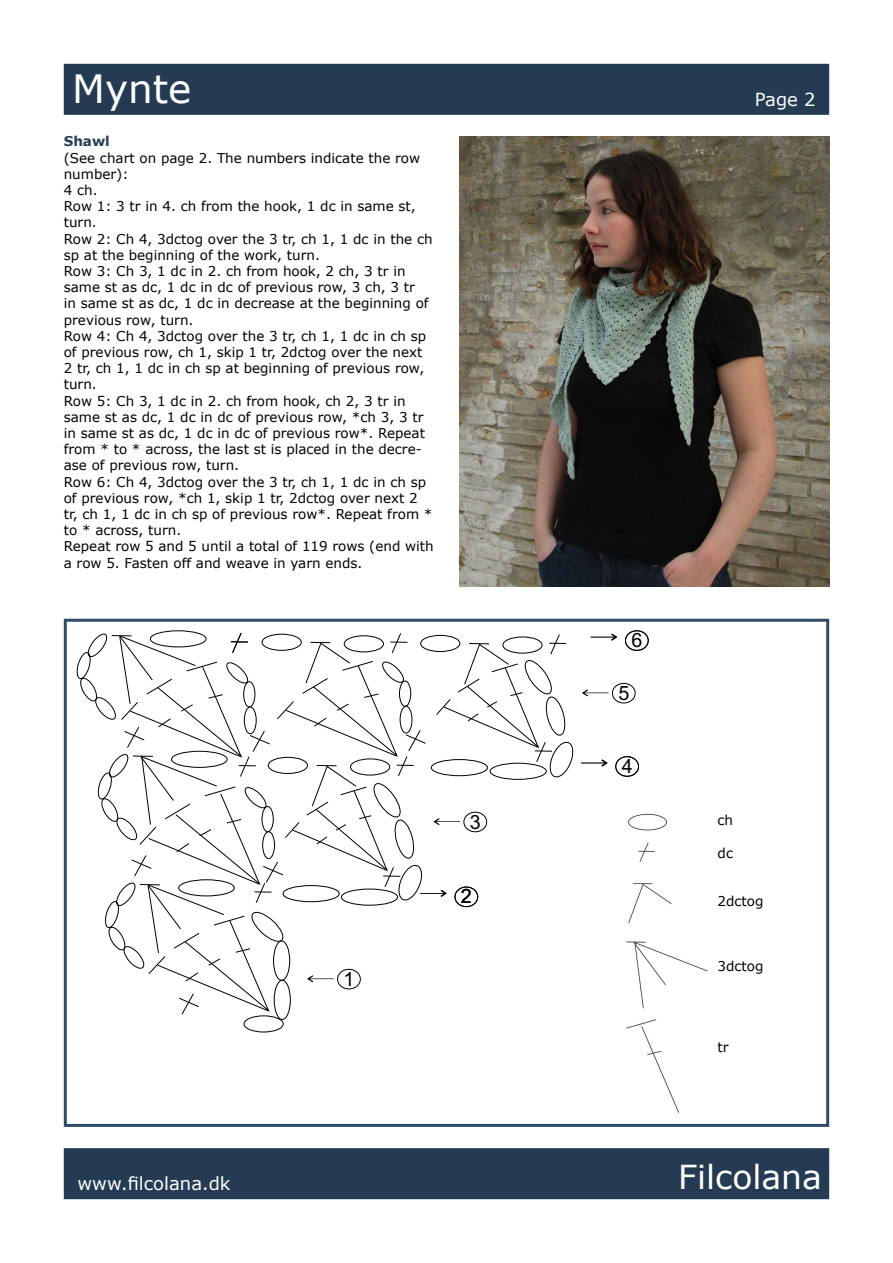
<style>
.page{position:relative;width:893px;height:1263px;background:#fff}
.page>*{position:absolute;margin:0;border:0;box-sizing:border-box;transform-origin:0 0}
.t1{font:39px "Verdana";color:#fff}
.t2{font:33px "Verdana";color:#fff}
.t3{font:19.8px "Arial";color:#000}
.t4{font:18px "Verdana";color:#fff}
.t5{font:13.5px/16.2px "Verdana";color:#000}
.t6{font:700 13.5px "Verdana";color:#243c54}
</style>
<div class="page">
<div style="left:64px;top:64px;width:765px;height:51px;background:#243b53;border:2px solid #243c54"></div>
<div style="left:64px;top:1148px;width:765px;height:51px;background:#243b53;border:2px solid #243c54"></div>
<img style="left:459px;top:136px;width:370px;height:451px">
<div style="left:64px;top:619px;width:765px;height:508px;border:3px solid #304d68"></div>
<div style="left:244px;top:1015px;width:40px;height:17px;border:1px solid #000;border-radius:50%"></div>
<div style="left:274px;top:980px;width:17px;height:40px;border:1px solid #000;border-radius:50%"></div>
<svg style="left:581px;top:759px;width:27px;height:7px"></svg>
<div style="left:615px;top:756px;width:24px;height:21px;border:1px solid #000;border-radius:50%"></div>
<svg style="left:582px;top:689px;width:27px;height:7px"></svg>
<div style="left:612px;top:683px;width:23px;height:20px;border:1px solid #000;border-radius:50%"></div>
<svg style="left:591px;top:633px;width:26px;height:8px"></svg>
<div style="left:625px;top:630px;width:24px;height:21px;border:1px solid #000;border-radius:50%"></div>
<div style="left:150px;top:630px;width:56px;height:17px;border:1px solid #000;border-radius:50%"></div>
<svg style="left:76px;top:632px;width:498px;height:383px"></svg>
<img style="left:626px;top:813px;width:82px;height:300px">
<h1 class="t1" style="left:72px;top:62px;width:121px">Mynte</h1>
<p class="t6" style="left:64px;top:132px;width:48px">Shawl</p>
<p class="t5" style="left:64px;top:149px;width:371px">(See chart on page 2. The numbers indicate the row number):<br>4 ch.<br>Row 1: 3 tr in 4. ch from the hook, 1 dc in same st, turn.<br>Row 2: Ch 4, 3dctog over the 3 tr, ch 1, 1 dc in the ch sp at the beginning of the work, turn.<br>Row 3: Ch 3, 1 dc in 2. ch from hook, 2 ch, 3 tr in same st as dc, 1 dc in dc of previous row, 3 ch, 3 tr<br>in same st as dc, 1 dc in decrease at the beginning of previous row, turn.<br>Row 4: Ch 4, 3dctog over the 3 tr, ch 1, 1 dc in ch sp of previous row, ch 1, skip 1 tr, 2dctog over the next 2 tr, ch 1, 1 dc in ch sp at beginning of previous row, turn.<br>Row 5: Ch 3, 1 dc in 2. ch from hook, ch 2, 3 tr in same st as dc, 1 dc in dc of previous row, *ch 3, 3 tr in same st as dc, 1 dc in dc of previous row*. Repeat from * to * across, the last st is placed in the decre&shy;ase of previous row, turn.<br>Row 6: Ch 4, 3dctog over the 3 tr, ch 1, 1 dc in ch sp of previous row, *ch 1, skip 1 tr, 2dctog over next 2 tr, ch 1, 1 dc in ch sp of previous row*. Repeat from * to * across, turn.<br>Repeat row 5 and 5 until a total of 119 rows (end with a row 5. Fasten off and weave in yarn ends.</p>
<h3 class="t3" style="left:344px;top:966px;width:12px">1</h3>
<h3 class="t3" style="left:470px;top:809px;width:12px">3</h3>
<h3 class="t3" style="left:461px;top:884px;width:12px">2</h3>
<h3 class="t4" style="left:755px;top:87px;width:62px">Page 2</h3>
<h3 class="t3" style="left:631px;top:627px;width:12px">6</h3>
<h3 class="t3" style="left:618px;top:680px;width:12px">5</h3>
<h3 class="t3" style="left:622px;top:753px;width:12px">4</h3>
<p class="t5" style="left:718px;top:812px;width:17px">ch</p>
<p class="t5" style="left:718px;top:844px;width:17px">dc</p>
<p class="t5" style="left:718px;top:893px;width:47px">2dctog</p>
<p class="t5" style="left:718px;top:958px;width:47px">3dctog</p>
<p class="t5" style="left:718px;top:1039px;width:13px">tr</p>
<h3 class="t4" style="left:78px;top:1171px;width:154px">www.filcolana.dk</h3>
<h2 class="t2" style="left:678px;top:1155px;width:145px">Filcolana</h2>
</div>
